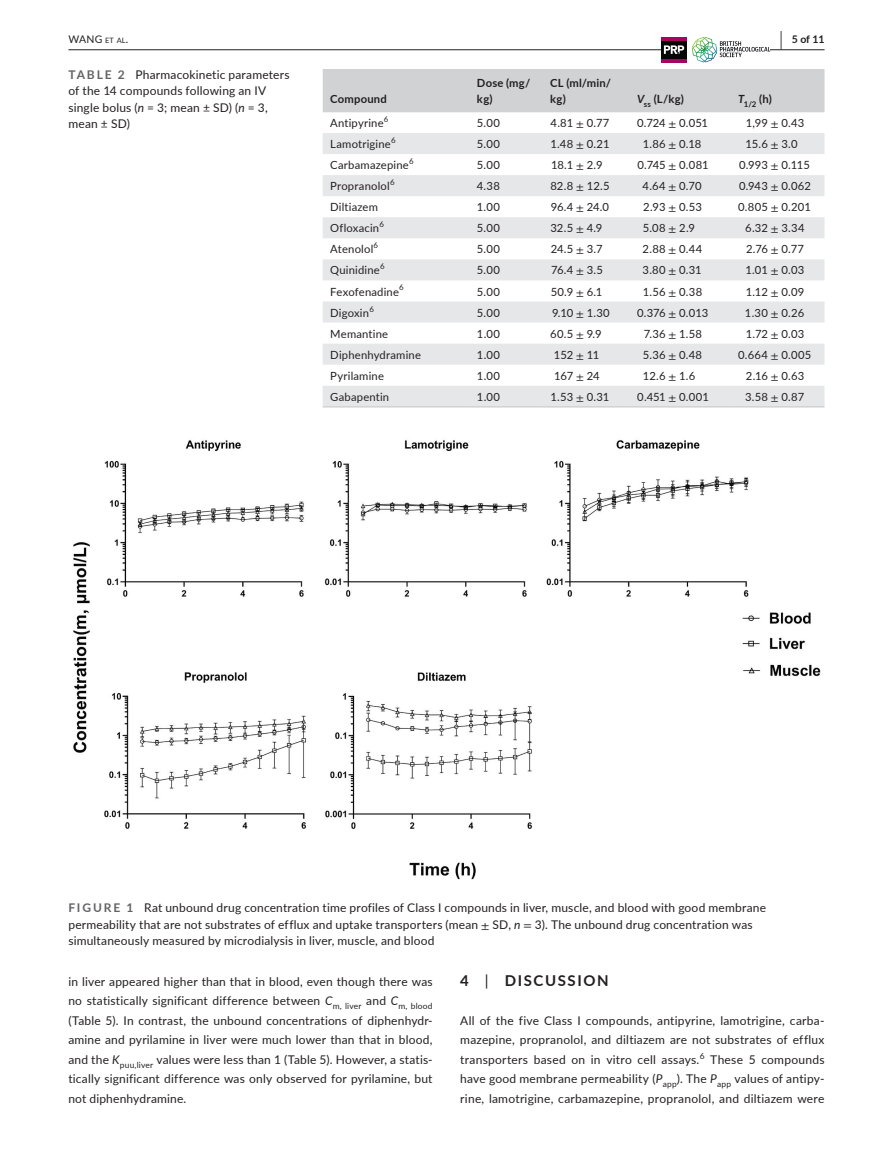
<style>
.page{position:relative;width:893px;height:1174px;background:#fff}
.page>*{position:absolute;margin:0;border:0;box-sizing:border-box;transform-origin:0 0}
.t1{font:700 15px "Lato";letter-spacing:.11em;color:#231f20}
.t2{font:12px/19.5px "Lato";letter-spacing:.015em;color:#231f20;text-align:justify}
.t3{font:11.25px "Lato";letter-spacing:.015em;color:#231f20}
.t4{font:700 11.25px/15.8px "Lato";letter-spacing:.02em;color:#231f20}
.t5{font:10.5px "Lato";color:#231f20}
.t6{font:700 10.5px "Lato";color:#231f20}
.t7{font:7.8px "Lato";color:#231f20}
.t8{font:700 7.8px "Lato";color:#231f20}
.s1{font-size:7.35px}
.s2{font-size:19.5px}
.s3{font-weight:700;color:#636366}
.s4{font-style:italic}
.s5{font-family:"STIX"}
.s6{font-weight:400}
</style>
<div class="page">
<hr style="left:68px;top:49px;width:756px;height:1px;background:#231f20">
<div style="left:661px;top:37px;width:109px;height:25px;background:#fff"></div>
<div style="left:661px;top:37px;width:26px;height:25px;background:#070606"></div>
<hr style="left:661px;top:37px;width:26px;height:3px;background:#a60660">
<hr style="left:661px;top:59px;width:26px;height:3px;background:#a60660">
<svg style="left:664px;top:45px;width:20px;height:9px"></svg>
<svg style="left:692px;top:37px;width:78px;height:25px"></svg>
<div style="left:323px;top:69px;width:501px;height:43px;background:#d1d2d4"></div>
<svg style="left:323px;top:133px;width:501px;height:273px;fill:#e6e7e9"></svg>
<hr style="left:323px;top:406px;width:146px;height:1px;background:#d1d2d4">
<hr style="left:469px;top:406px;width:74px;height:1px;background:#d1d2d4">
<hr style="left:543px;top:406px;width:86px;height:1px;background:#d1d2d4">
<hr style="left:629px;top:406px;width:102px;height:1px;background:#d1d2d4">
<hr style="left:731px;top:406px;width:93px;height:1px;background:#d1d2d4">
<img style="left:73px;top:440px;width:748px;height:440px">
<p class="t5" style="left:68px;top:31px;width:61px">WANG <span class="s1">et al</span>.</p>
<p class="t6" style="left:780px;top:31px;width:46px"><span class="s2">|</span> 5 of 11</p>
<p class="t2" style="left:68px;top:66px;width:223px;line-height:16.5px;text-align:left"><span class="s3">TABLE 2</span> Pharmacokinetic parameters of the 14 compounds following an IV single bolus (<span class="s4">n</span> = 3; mean ± SD) (<span class="s4">n</span> = 3, mean ± SD)</p>
<p class="t4" style="left:330px;top:91px;width:58px">Compound</p>
<p class="t4" style="left:477px;top:75px;width:55px">Dose (mg/ kg)</p>
<p class="t4" style="left:550px;top:75px;width:62px">CL (ml/min/ kg)</p>
<p class="t4" style="left:637px;top:91px;width:49px"><span class="s4">V</span><sub>ss</sub> (L/kg)</p>
<p class="t8" style="left:738px;top:98px;width:35px"><sup>T</sup>1/2 <sup>(h)</sup></p>
<p class="t3" style="left:330px;top:115px;width:55px">Antipyrine</p>
<p class="t7" style="left:384px;top:113px;width:6px">6</p>
<p class="t3" style="left:477px;top:115px;width:25px">5.00</p>
<p class="t3" style="left:551px;top:115px;width:60px">4.81 <span class="s5">±</span> 0.77</p>
<p class="t3" style="left:637px;top:115px;width:72px">0.724 <span class="s5">±</span> 0.051</p>
<p class="t3" style="left:746px;top:115px;width:60px">1,99 <span class="s5">±</span> 0.43</p>
<p class="t3" style="left:330px;top:136px;width:62px">Lamotrigine</p>
<p class="t7" style="left:391px;top:135px;width:6px">6</p>
<p class="t3" style="left:477px;top:136px;width:25px">5.00</p>
<p class="t3" style="left:550px;top:136px;width:61px">1.48 <span class="s5">±</span> 0.21</p>
<p class="t3" style="left:643px;top:136px;width:60px">1.86 <span class="s5">±</span> 0.18</p>
<p class="t3" style="left:745px;top:136px;width:54px">15.6 <span class="s5">±</span> 3.0</p>
<p class="t3" style="left:330px;top:157px;width:80px">Carbamazepine</p>
<p class="t7" style="left:409px;top:156px;width:6px">6</p>
<p class="t3" style="left:477px;top:157px;width:25px">5.00</p>
<p class="t3" style="left:551px;top:157px;width:53px">18.1 <span class="s5">±</span> 2.9</p>
<p class="t3" style="left:637px;top:157px;width:73px">0.745 <span class="s5">±</span> 0.081</p>
<p class="t3" style="left:739px;top:157px;width:72px">0.993 <span class="s5">±</span> 0.115</p>
<p class="t3" style="left:330px;top:178px;width:61px">Propranolol</p>
<p class="t7" style="left:390px;top:177px;width:6px">6</p>
<p class="t3" style="left:477px;top:178px;width:24px">4.38</p>
<p class="t3" style="left:550px;top:178px;width:61px">82.8 <span class="s5">±</span> 12.5</p>
<p class="t3" style="left:643px;top:178px;width:60px">4.64 <span class="s5">±</span> 0.70</p>
<p class="t3" style="left:739px;top:178px;width:73px">0.943 <span class="s5">±</span> 0.062</p>
<p class="t3" style="left:330px;top:199px;width:49px">Diltiazem</p>
<p class="t3" style="left:477px;top:199px;width:25px">1.00</p>
<p class="t3" style="left:551px;top:199px;width:60px">96.4 <span class="s5">±</span> 24.0</p>
<p class="t3" style="left:643px;top:199px;width:60px">2.93 <span class="s5">±</span> 0.53</p>
<p class="t3" style="left:738px;top:199px;width:74px">0.805 <span class="s5">±</span> 0.201</p>
<p class="t3" style="left:330px;top:220px;width:51px">Ofloxacin</p>
<p class="t7" style="left:379px;top:219px;width:6px">6</p>
<p class="t3" style="left:477px;top:220px;width:25px">5.00</p>
<p class="t3" style="left:550px;top:220px;width:54px">32.5 <span class="s5">±</span> 4.9</p>
<p class="t3" style="left:643px;top:220px;width:54px">5.08 <span class="s5">±</span> 2.9</p>
<p class="t3" style="left:745px;top:220px;width:61px">6.32 <span class="s5">±</span> 3.34</p>
<p class="t3" style="left:330px;top:241px;width:45px">Atenolol</p>
<p class="t7" style="left:374px;top:240px;width:6px">6</p>
<p class="t3" style="left:477px;top:241px;width:25px">5.00</p>
<p class="t3" style="left:551px;top:241px;width:53px">24.5 <span class="s5">±</span> 3.7</p>
<p class="t3" style="left:643px;top:241px;width:61px">2.88 <span class="s5">±</span> 0.44</p>
<p class="t3" style="left:746px;top:241px;width:60px">2.76 <span class="s5">±</span> 0.77</p>
<p class="t3" style="left:330px;top:262px;width:51px">Quinidine</p>
<p class="t7" style="left:380px;top:261px;width:6px">6</p>
<p class="t3" style="left:477px;top:262px;width:25px">5.00</p>
<p class="t3" style="left:551px;top:262px;width:53px">76.4 <span class="s5">±</span> 3.5</p>
<p class="t3" style="left:642px;top:262px;width:61px">3.80 <span class="s5">±</span> 0.31</p>
<p class="t3" style="left:745px;top:262px;width:61px">1.01 <span class="s5">±</span> 0.03</p>
<p class="t3" style="left:330px;top:283px;width:70px">Fexofenadine</p>
<p class="t7" style="left:399px;top:282px;width:6px">6</p>
<p class="t3" style="left:477px;top:283px;width:25px">5.00</p>
<p class="t3" style="left:551px;top:283px;width:53px">50.9 <span class="s5">±</span> 6.1</p>
<p class="t3" style="left:643px;top:283px;width:61px">1.56 <span class="s5">±</span> 0.38</p>
<p class="t3" style="left:746px;top:283px;width:60px">1.12 <span class="s5">±</span> 0.09</p>
<p class="t3" style="left:330px;top:304px;width:40px">Digoxin</p>
<p class="t7" style="left:369px;top:303px;width:6px">6</p>
<p class="t3" style="left:477px;top:304px;width:25px">5.00</p>
<p class="t3" style="left:552px;top:304px;width:59px">9.10 <span class="s5">±</span> 1.30</p>
<p class="t3" style="left:637px;top:304px;width:73px">0.376 <span class="s5">±</span> 0.013</p>
<p class="t3" style="left:745px;top:304px;width:61px">1.30 <span class="s5">±</span> 0.26</p>
<p class="t3" style="left:330px;top:325px;width:59px">Memantine</p>
<p class="t3" style="left:477px;top:325px;width:25px">1.00</p>
<p class="t3" style="left:550px;top:325px;width:53px">60.5 <span class="s5">±</span> 9.9</p>
<p class="t3" style="left:644px;top:325px;width:60px">7.36 <span class="s5">±</span> 1.58</p>
<p class="t3" style="left:746px;top:325px;width:60px">1.72 <span class="s5">±</span> 0.03</p>
<p class="t3" style="left:330px;top:346px;width:92px">Diphenhydramine</p>
<p class="t3" style="left:477px;top:346px;width:25px">1.00</p>
<p class="t3" style="left:554px;top:346px;width:47px">152 <span class="s5">±</span> 11</p>
<p class="t3" style="left:643px;top:346px;width:61px">5.36 <span class="s5">±</span> 0.48</p>
<p class="t3" style="left:738px;top:346px;width:75px">0.664 <span class="s5">±</span> 0.005</p>
<p class="t3" style="left:330px;top:367px;width:55px">Pyrilamine</p>
<p class="t3" style="left:477px;top:367px;width:25px">1.00</p>
<p class="t3" style="left:554px;top:367px;width:47px">167 <span class="s5">±</span> 24</p>
<p class="t3" style="left:643px;top:367px;width:54px">12.6 <span class="s5">±</span> 1.6</p>
<p class="t3" style="left:746px;top:367px;width:60px">2.16 <span class="s5">±</span> 0.63</p>
<p class="t3" style="left:330px;top:389px;width:61px">Gabapentin</p>
<p class="t3" style="left:477px;top:389px;width:25px">1.00</p>
<p class="t3" style="left:550px;top:389px;width:60px">1.53 <span class="s5">±</span> 0.31</p>
<p class="t3" style="left:637px;top:389px;width:73px">0.451 <span class="s5">±</span> 0.001</p>
<p class="t3" style="left:745px;top:389px;width:61px">3.58 <span class="s5">±</span> 0.87</p>
<p class="t2" style="left:68px;top:899px;width:699px;line-height:16.5px;text-align:left"><span class="s3">FIGURE 1</span> Rat unbound drug concentration time profiles of Class I compounds in liver, muscle, and blood with good membrane permeability that are not substrates of efflux and uptake transporters (mean <span class="s5">±</span> SD, <span class="s4">n</span> <span class="s5">=</span> 3). The unbound drug concentration was simultaneously measured by microdialysis in liver, muscle, and blood</p>
<p class="t2" style="left:68px;top:971px;width:366px">in liver appeared higher than that in blood, even though there was no statistically significant difference between <span class="s4">C</span><sub>m,</sub> <sub>liver</sub> and <span class="s4">C</span><sub>m,</sub> <sub>blood </sub>(Table 5). In contrast, the unbound concentrations of diphenhydr&shy;amine and pyrilamine in liver were much lower than that in blood, and the <span class="s4">K</span><sub>puu,liver</sub> values were less than 1 (Table 5). However, a statis&shy;tically significant difference was only observed for pyrilamine, but not diphenhydramine.</p>
<p class="t1" style="left:460px;top:969px;width:150px">4 <span class="s6">|</span> DISCUSSION</p>
<p class="t2" style="left:460px;top:1010px;width:366px">All of the five Class I compounds, antipyrine, lamotrigine, carba&shy;mazepine, propranolol, and diltiazem are not substrates of efflux transporters based on in vitro cell assays.<sup>6</sup> These 5 compounds have good membrane permeability (<span class="s4">P</span><sub>app</sub>). The <span class="s4">P</span><sub>app</sub> values of antipy&shy;rine, lamotrigine, carbamazepine, propranolol, and diltiazem were</p>
</div>
